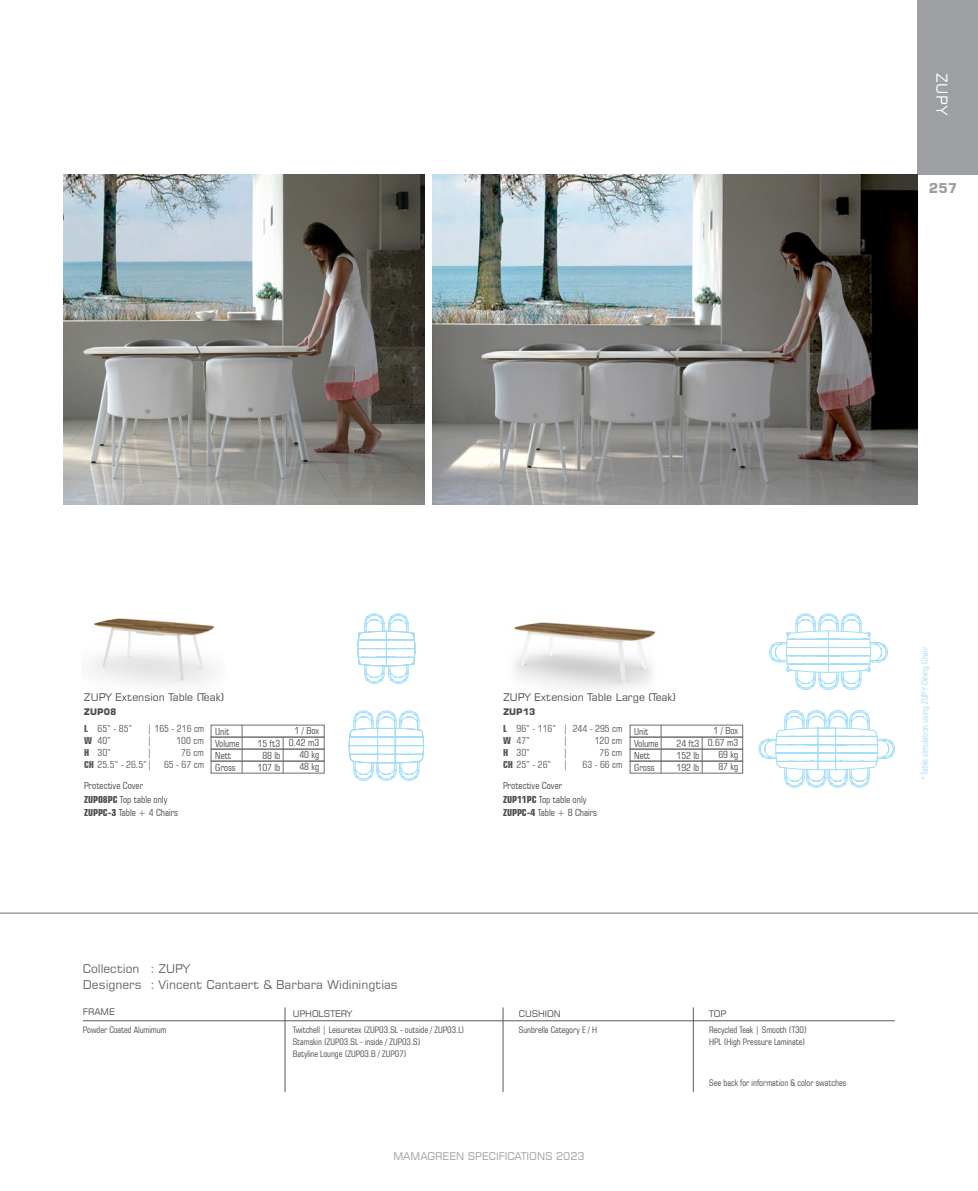
<style>
.page{position:relative;width:978px;height:1191px;background:#fff}
.page>*{position:absolute;margin:0;border:0;box-sizing:border-box;transform-origin:0 0}
.t1{font:15px "Square 721 BT";color:#fff}
.t2{font:700 13.5px "Square 721 BT";color:#9d9fa2}
.t3{font:12px/16.5px "Square 721 BT";color:#636466}
.t4{font:10.5px "Square 721 BT";color:#4d4d4f}
.t5{font:10.5px "Square 721 BT";color:#9d9fa2}
.t6{font:condensed 9.75px/12px "Square 721 BT";letter-spacing:-.005em;color:#4d4d4f}
.t7{font:condensed 9.75px/12px "Square 721 BT";color:#58595b}
.t8{font:condensed 9px/12px "Square 721 BT";letter-spacing:-.005em;color:#4d4d4f}
.t9{font:condensed 9px "Square 721 BT";letter-spacing:-.005em;color:#a2def9}
.t10{font:9px "Square 721 BT";letter-spacing:-.005em;color:#4d4d4f}
.t11{font:700 9px "Square 721 BT";color:#4d4d4f}
.s1{font-weight:700}
</style>
<div class="page">
<div style="left:918px;top:0;width:60px;height:175px;background:#9d9fa2"></div>
<img style="left:92px;top:618px;width:123px;height:67px">
<img style="left:514px;top:622px;width:142px;height:67px">
<div style="left:211px;top:725px;width:113px;height:12px;border:1px solid #6d6e71"></div>
<div style="left:211px;top:749px;width:113px;height:12px;border:1px solid #6d6e71"></div>
<div style="left:211px;top:737px;width:113px;height:12px;border:1px solid #6d6e71"></div>
<div style="left:211px;top:761px;width:113px;height:12px;border:1px solid #6d6e71"></div>
<hr style="left:242px;top:725px;width:1px;height:48px;background:#6d6e71">
<hr style="left:283px;top:737px;width:1px;height:36px;background:#6d6e71">
<div style="left:630px;top:725px;width:113px;height:12px;border:1px solid #6d6e71"></div>
<div style="left:630px;top:749px;width:113px;height:12px;border:1px solid #6d6e71"></div>
<div style="left:630px;top:737px;width:113px;height:12px;border:1px solid #6d6e71"></div>
<div style="left:630px;top:761px;width:113px;height:12px;border:1px solid #6d6e71"></div>
<hr style="left:661px;top:725px;width:1px;height:48px;background:#6d6e71">
<hr style="left:702px;top:737px;width:1px;height:36px;background:#6d6e71">
<svg style="left:357px;top:613px;width:58px;height:71px"></svg>
<svg style="left:349px;top:710px;width:75px;height:71px"></svg>
<svg style="left:769px;top:613px;width:119px;height:77px"></svg>
<svg style="left:759px;top:710px;width:136px;height:77px"></svg>
<img style="left:64px;top:175px;width:360px;height:329px">
<img style="left:432px;top:175px;width:486px;height:329px">
<hr style="left:285px;top:1007px;width:1px;height:85px;background:#585a5b">
<hr style="left:503px;top:1007px;width:1px;height:85px;background:#585a5b">
<hr style="left:693px;top:1007px;width:1px;height:85px;background:#585a5b">
<hr style="left:83px;top:1020px;width:812px;height:1px;background:#585a5b">
<hr style="left:0;top:913px;width:978px;height:1px;background:#6d6e71">
<h1 class="t1" style="left:951px;top:73px;width:44px;rotate:90deg">ZUPY</h1>
<h2 class="t2" style="left:929px;top:180px;width:30px">257</h2>
<p class="t4" style="left:84px;top:691px;width:142px">ZUPY Extension Table (Teak)</p>
<p class="t11" style="left:84px;top:706px;width:34px">ZUP08</p>
<p class="t4" style="left:503px;top:691px;width:175px">ZUPY Extension Table Large (Teak)</p>
<p class="t11" style="left:503px;top:706px;width:34px">ZUP13</p>
<p class="t7" style="left:84px;top:722px;width:50px"><span class="s1">L</span> 65” - 85”</p>
<p class="t7" style="left:147px;top:722px;width:59px">| 165 - 216 cm</p>
<p class="t7" style="left:84px;top:734px;width:29px"><span class="s1">W</span> 40”</p>
<p class="t7" style="left:147px;top:734px;width:6px">|</p>
<p class="t7" style="left:176px;top:734px;width:29px">100 cm</p>
<p class="t7" style="left:84px;top:746px;width:29px"><span class="s1">H</span> 30”</p>
<p class="t7" style="left:147px;top:746px;width:6px">|</p>
<p class="t7" style="left:181px;top:746px;width:24px">76 cm</p>
<p class="t7" style="left:84px;top:758px;width:69px"><span class="s1">CH</span> 25.5” - 26.5”|</p>
<p class="t7" style="left:164px;top:758px;width:42px">65 - 67 cm</p>
<p class="t6" style="left:215px;top:725px;width:26px">Unit<br>Volume<br>Nett<br>Gross</p>
<p class="t6" style="left:289px;top:724px;width:32px;text-align:right">1 / Box<br>0.42 m3<br>40 kg<br>48 kg</p>
<p class="t6" style="left:258px;top:737px;width:24px;text-align:center">15 ft3<br>88 lb<br>107 lb</p>
<p class="t7" style="left:503px;top:722px;width:121px"><span class="s1">L</span> 96” - 116” | 244 - 295 cm<br><span class="s1">W</span> 47”</p>
<p class="t7" style="left:563px;top:734px;width:6px">|</p>
<p class="t7" style="left:595px;top:734px;width:29px">120 cm</p>
<p class="t7" style="left:503px;top:746px;width:29px"><span class="s1">H</span> 30”</p>
<p class="t7" style="left:563px;top:746px;width:6px">|</p>
<p class="t7" style="left:600px;top:746px;width:24px">76 cm</p>
<p class="t7" style="left:503px;top:758px;width:66px"><span class="s1">CH</span> 25” - 26” |</p>
<p class="t7" style="left:582px;top:758px;width:42px">63 - 66 cm</p>
<p class="t6" style="left:634px;top:725px;width:26px">Unit<br>Volume<br>Nett<br>Gross</p>
<p class="t6" style="left:708px;top:724px;width:32px;text-align:right">1 / Box<br>0.67 m3<br>69 kg<br>87 kg</p>
<p class="t6" style="left:677px;top:737px;width:24px;text-align:justify">24 ft3<br>152 lb 192 lb</p>
<p class="t6" style="left:84px;top:779px;width:96px;line-height:13.5px">Protective Cover<br><span class="s1">ZUP08PC</span> Top table only<br><span class="s1">ZUPPC-3</span> Table + 4 Chairs</p>
<p class="t6" style="left:503px;top:779px;width:96px;line-height:13.5px">Protective Cover<br><span class="s1">ZUP11PC</span> Top table only<br><span class="s1">ZUPPC-4</span> Table + 8 Chairs</p>
<h3 class="t3" style="left:83px;top:960px;width:317px">Collection : ZUPY<br>Designers : Vincent Cantaert &amp; Barbara Widiningtias</h3>
<p class="t10" style="left:83px;top:1005px;width:33px">FRAME</p>
<p class="t8" style="left:83px;top:1023px;width:85px">Powder Coated Alumimum</p>
<p class="t10" style="left:293px;top:1007px;width:61px">UPHOLSTERY</p>
<p class="t8" style="left:293px;top:1023px;width:173px">Twitchell | Leisuretex (ZUP03.SL - outside / ZUP03.L)<br>Stamskin (ZUP03.SL - inside / ZUP03.S)<br>Batyline Lounge (ZUP03.B / ZUP07)</p>
<p class="t10" style="left:519px;top:1007px;width:43px">CUSHION</p>
<p class="t8" style="left:519px;top:1023px;width:80px">Sunbrella Category E / H</p>
<p class="t10" style="left:709px;top:1007px;width:19px">TOP</p>
<p class="t8" style="left:709px;top:1023px;width:99px">Recycled Teak | Smooth (T30)<br>HPL (High Pressure Laminate)</p>
<p class="t8" style="left:709px;top:1077px;width:139px">See back for information &amp; color swatches</p>
<p class="t5" style="left:393px;top:1149px;width:193px">MAMAGREEN SPECIFICATIONS 2023</p>
<p class="t9" style="left:919px;top:780px;width:135px;rotate:-90deg">* Table simulation using ZUPY Dining Chair</p>
</div>
